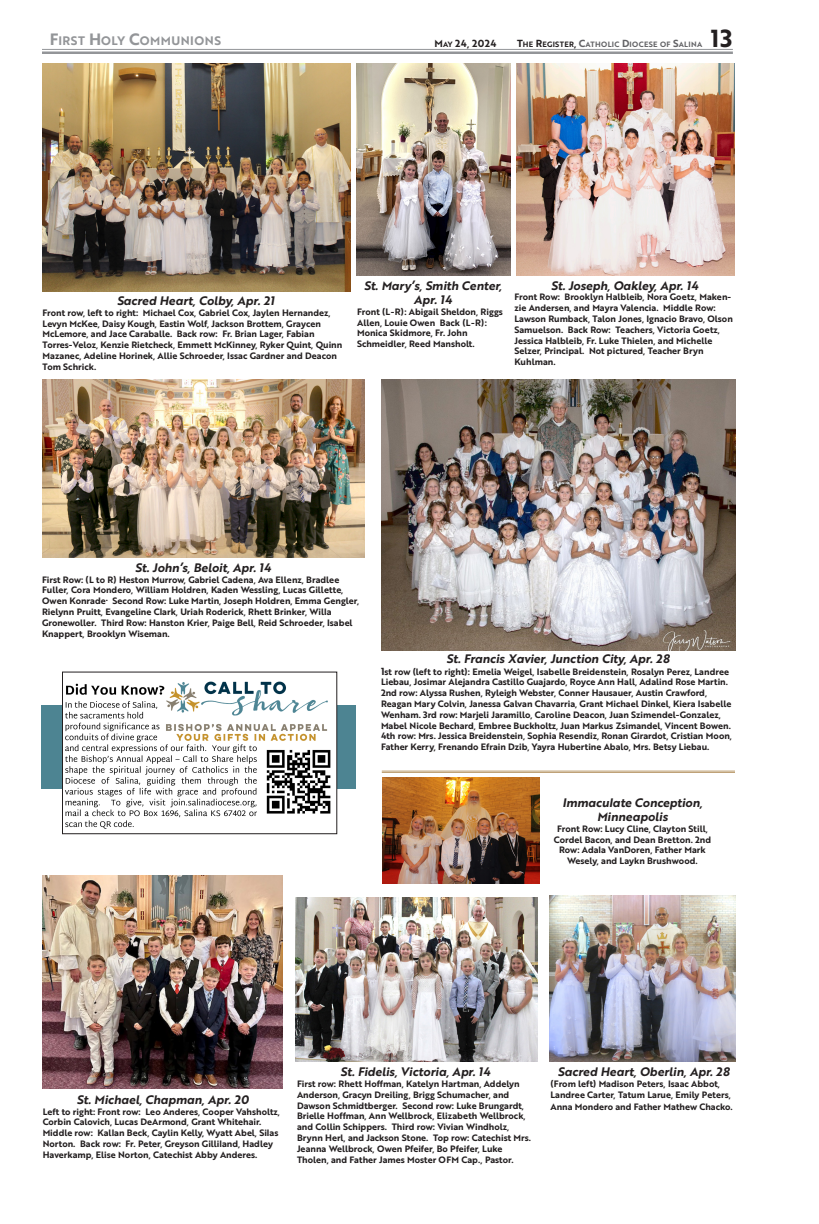
<style>
.page{position:relative;width:819px;height:1224px;background:#fff}
.page>*{position:absolute;margin:0;border:0;box-sizing:border-box;transform-origin:0 0}
.t1{font:24px "Brother 1816 Bold";color:#231f20}
.Cutline{font:12px/14.4px "Brother 1816 Bold Italic";color:#231f20;text-align:center}
.Photo_credit{font:12px/14.4px "Brother 1816 Bold Italic";color:#231f20;text-align:center}
.t2{font:12px "Brother 1816 Bold";letter-spacing:.04em;color:#939598}
.t3{font:10px "Brother 1816 Bold";letter-spacing:.04em;color:#231f20}
.Cutline-2{font:9px/10.8px "Brother 1816 Bold";color:#231f20}
.Photo_credit-2{font:9px/10.8px "Brother 1816 Bold";color:#231f20}
.t4{font:7.5px "Brother 1816 Bold";letter-spacing:.04em;color:#636366}
.s1{font-size:16px}
.s2{font-size:7.5px}
.s3{font-size:10px;color:#231f20}
.s4{color:#231f20}
.s5{font-size:10px}
</style>
<div class="page">
<div style="left:42px;top:706px;width:314px;height:83px;background:#4d8492"></div>
<hr style="left:42px;top:49px;width:691px;height:1px;background:#939598">
<hr style="left:42px;top:52px;width:691px;height:2px;background:#939598">
<img style="left:42px;top:380px;width:322px;height:178px">
<img style="left:381px;top:379px;width:355px;height:271px">
<img style="left:43px;top:63px;width:307px;height:229px">
<img style="left:296px;top:897px;width:242px;height:165px">
<img style="left:516px;top:63px;width:219px;height:213px">
<img style="left:549px;top:896px;width:186px;height:166px">
<img style="left:64px;top:681px;width:271px;height:148px">
<div style="left:62px;top:672px;width:275px;height:162px;border:1px solid #231f20"></div>
<img style="left:356px;top:64px;width:154px;height:212px">
<img style="left:42px;top:875px;width:241px;height:214px">
<img style="left:382px;top:778px;width:158px;height:106px">
<hr style="left:382px;top:771px;width:353px;height:1px;background:#bb9b6e">
<hr style="left:382px;top:772px;width:353px;height:1px;background:#bb9b6e">
<p class="t2" style="left:50px;top:32px;width:173px"><span class="s1">F</span>IRST <span class="s1">H</span>OLY <span class="s1">C</span>OMM UNIONS</p>
<p class="t3" style="left:435px;top:36px;width:63px">M<span class="s2">AY</span> 24, 2024</p>
<p class="t4" style="left:517px;top:39px;width:187px"><span class="s3">T</span><span class="s4">HE</span> <span class="s3">R</span><span class="s4">EGISTER</span><span class="s3">,</span> <span class="s5">C</span>ATHOLIC <span class="s5">D</span>IOCESE OF <span class="s5">S</span>ALINA</p>
<p class="t1" style="left:711px;top:20px;width:23px">13</p>
<p class="Cutline" style="left:117px;top:293px;width:159px">Sacred Heart, Colby, Apr. 21</p>
<p class="Cutline-2" style="left:43px;top:307px;width:301px">Front row, left to right: Michael Cox, Gabriel Cox, Jaylen Hernandez, Levyn McKee, Daisy Kough, Eastin Wolf, Jackson Brottem, Graycen McLemore, and Jace Caraballe. Back row: Fr. Brian Lager, Fabian Torres-Veloz, Kenzie Rietcheck, Emmett McKinney, Ryker Quint, Quinn Mazanec, Adeline Horinek, Allie Schroeder, Issac Gardner and Deacon Tom Schrick.</p>
<p class="Cutline" style="left:364px;top:278px;width:140px">St. Mary’s, Smith Center,<br>Apr. 14</p>
<p class="Cutline-2" style="left:357px;top:306px;width:147px">Front (L-R): Abigail Sheldon, Riggs<br>Allen, Louie Owen Back (L-R):<br>Monica Skidmore, Fr. John<br>Schmeidler, Reed Mansholt.</p>
<p class="Cutline" style="left:551px;top:278px;width:149px">St. Joseph, Oakley, Apr. 14</p>
<p class="Cutline-2" style="left:514px;top:291px;width:220px">Front Row: Brooklyn Halbleib, Nora Goetz, Maken&shy;zie Andersen, and Mayra Valencia. Middle Row:<br>Lawson Rumback, Talon Jones, Ignacio Bravo, Olson Samuelson. Back Row: Teachers, Victoria Goetz, Jessica Halbleib, Fr. Luke Thielen, and Michelle Selzer, Principal. Not pictured, Teacher Bryn Kuhlman.</p>
<p class="Cutline" style="left:135px;top:560px;width:137px">St. John’s, Beloit, Apr. 14</p>
<p class="Cutline-2" style="left:42px;top:574px;width:319px">First Row: (L to R) Heston Murrow, Gabriel Cadena, Ava Ellenz, Bradlee Fuller, Cora Mondero, William Holdren, Kaden Wessling, Lucas Gillette, Owen Konrade. Second Row: Luke Martin, Joseph Holdren, Emma Gengler, Rielynn Pruitt, Evangeline Clark, Uriah Roderick, Rhett Brinker, Willa Gronewoller. Third Row: Hanston Krier, Paige Bell, Reid Schroeder, Isabel Knappert, Brooklyn Wiseman.</p>
<p class="Photo_credit" style="left:447px;top:651px;width:224px">St. Francis Xavier, Junction City, Apr. 28</p>
<p class="Photo_credit-2" style="left:381px;top:666px;width:353px"><span class="s5">1</span>st row (left to right): Emelia Weigel, Isabelle Breidenstein, Rosalyn Perez, Landree Liebau, Josimar Alejandra Castillo Guajardo, Royce Ann Hall, Adalind Rose Martin.<br>2nd row: Alyssa Rushen, Ryleigh Webster, Conner Hausauer, Austin Crawford, Reagan Mary Colvin, Janessa Galvan Chavarria, Grant Michael Dinkel, Kiera Isabelle Wenham. 3rd row: Marjeli Jaramillo, Caroline Deacon, Juan Szimendel-Gonzalez, Mabel Nicole Bechard, Embree Buckholtz, Juan Markus Zsimandel, Vincent Bowen.<br>4th row: Mrs. Jessica Breidenstein, Sophia Resendiz, Ronan Girardot, Cristian Moon, Father Kerry, Frenando Efrain Dzib, Yayra Hubertine Abalo, Mrs. Betsy Liebau.</p>
<p class="Photo_credit" style="left:562px;top:795px;width:142px">Immaculate Conception,<br>Minneapolis</p>
<p class="Photo_credit-2" style="left:554px;top:823px;width:159px;text-align:center">Front Row: Lucy Cline, Clayton Still, Cordel Bacon, and Dean Bretton. 2nd Row: Adala VanDoren, Father Mark Wesely, and Laykn Brushwood.</p>
<p class="Cutline" style="left:77px;top:1092px;width:173px">St. Michael, Chapman, Apr. 20</p>
<p class="Cutline-2" style="left:43px;top:1106px;width:239px">Left to right: Front row: Leo Anderes, Cooper Vahsholtz, Corbin Calovich, Lucas DeArmond, Grant Whitehair.<br>Middle row: Kallan Beck, Caylin Kelly, Wyatt Abel, Silas Norton. Back row: Fr. Peter, Greyson Gilliland, Hadley Haverkamp, Elise Norton, Catechist Abby Anderes.</p>
<p class="Cutline" style="left:340px;top:1064px;width:152px">St. Fidelis, Victoria, Apr. 14</p>
<p class="Cutline-2" style="left:297px;top:1078px;width:236px">First row: Rhett Hoffman, Katelyn Hartman, Addelyn Anderson, Gracyn Dreiling, Brigg Schumacher, and Dawson Schmidtberger. Second row: Luke Brungardt, Brielle Hoffman, Ann Wellbrock, Elizabeth Wellbrock, and Collin Schippers. Third row: Vivian Windholz, Brynn Herl, and Jackson Stone. Top row: Catechist Mrs.<br>Jeanna Wellbrock, Owen Pfeifer, Bo Pfeifer, Luke Tholen, and Father James Moster OFM Cap., Pastor.</p>
<p class="Cutline" style="left:558px;top:1064px;width:173px">Sacred Heart, Oberlin, Apr. 28</p>
<p class="Cutline-2" style="left:550px;top:1078px;width:182px">(From left) Madison Peters, Isaac Abbot,<br>Landree Carter, Tatum Larue, Emily Peters,</p>
<p class="Cutline-2" style="left:550px;top:1101px;width:184px">Anna Mondero and Father Mathew Chacko.</p>
</div>
